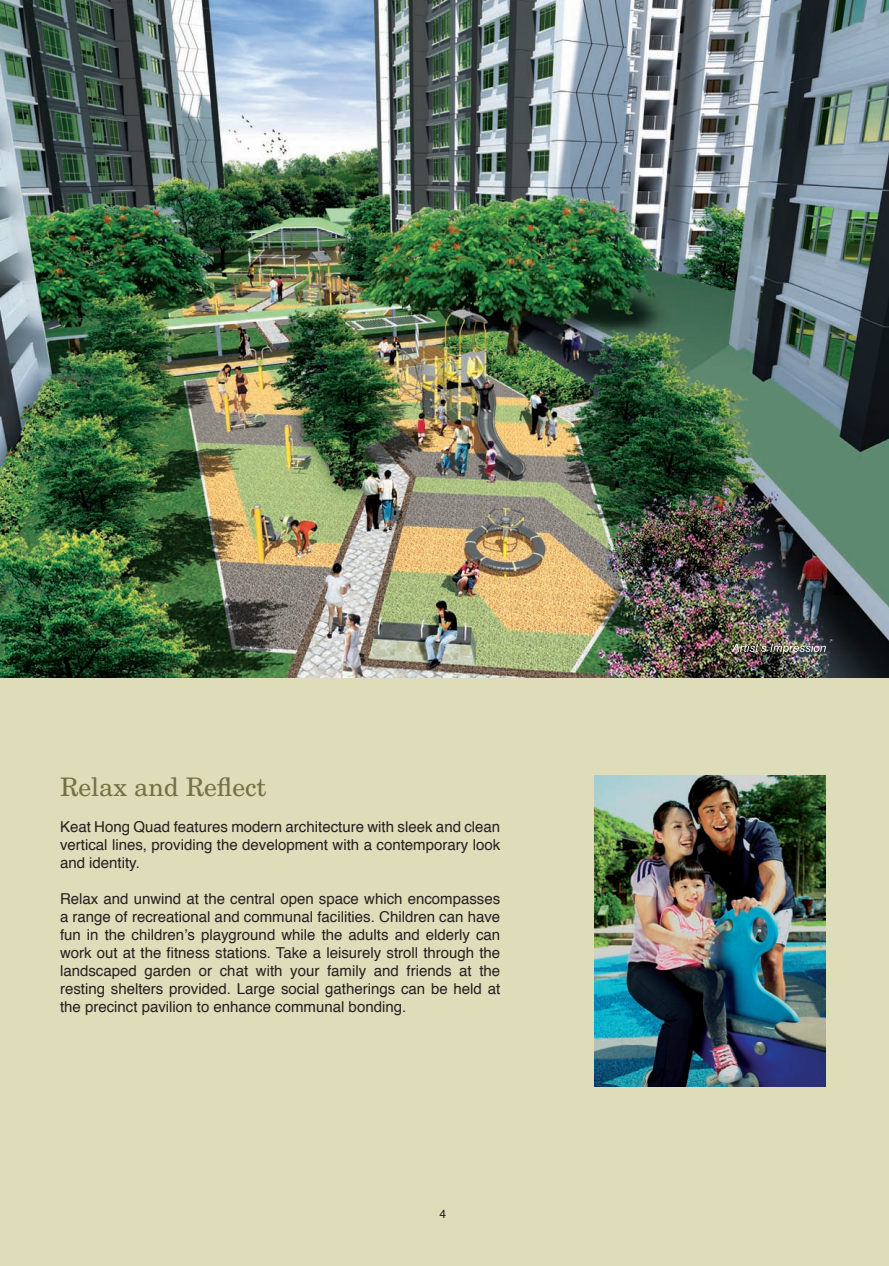
<style>
.page{position:relative;width:889px;height:1266px;background:#fff}
.page>*{position:absolute;margin:0;border:0;box-sizing:border-box;transform-origin:0 0}
.t1{font:25.5px "New Century Schlbk";color:#757145}
.t2{font:15px/18px "Helvetica";color:#231f20;text-align:justify}
.t3{font:12px "Helvetica";color:#231f20}
</style>
<div class="page">
<div style="left:0;top:0;width:889px;height:1265px;background:#dedcb9"></div>
<img style="left:0;top:0;width:889px;height:677px">
<svg style="left:731px;top:643px;width:94px;height:11px"></svg>
<img style="left:594px;top:775px;width:231px;height:310px">
<h1 class="t1" style="left:60px;top:776px;width:208px">Relax and Reflect</h1>
<p class="t2" style="left:60px;top:818px;width:442px">Keat Hong Quad features modern architecture with sleek and clean vertical lines, providing the development with a contemporary look and identity.</p>
<p class="t2" style="left:60px;top:890px;width:442px">Relax and unwind at the central open space which encompasses a range of recreational and communal facilities. Children can have fun in the children’s playground while the adults and elderly can work out at the fitness stations. Take a leisurely stroll through the landscaped garden or chat with your family and friends at the resting shelters provided. Large social gatherings can be held at the precinct pavilion to enhance communal bonding.</p>
<p class="t3" style="left:439px;top:1208px;width:8px">4</p>
</div>
